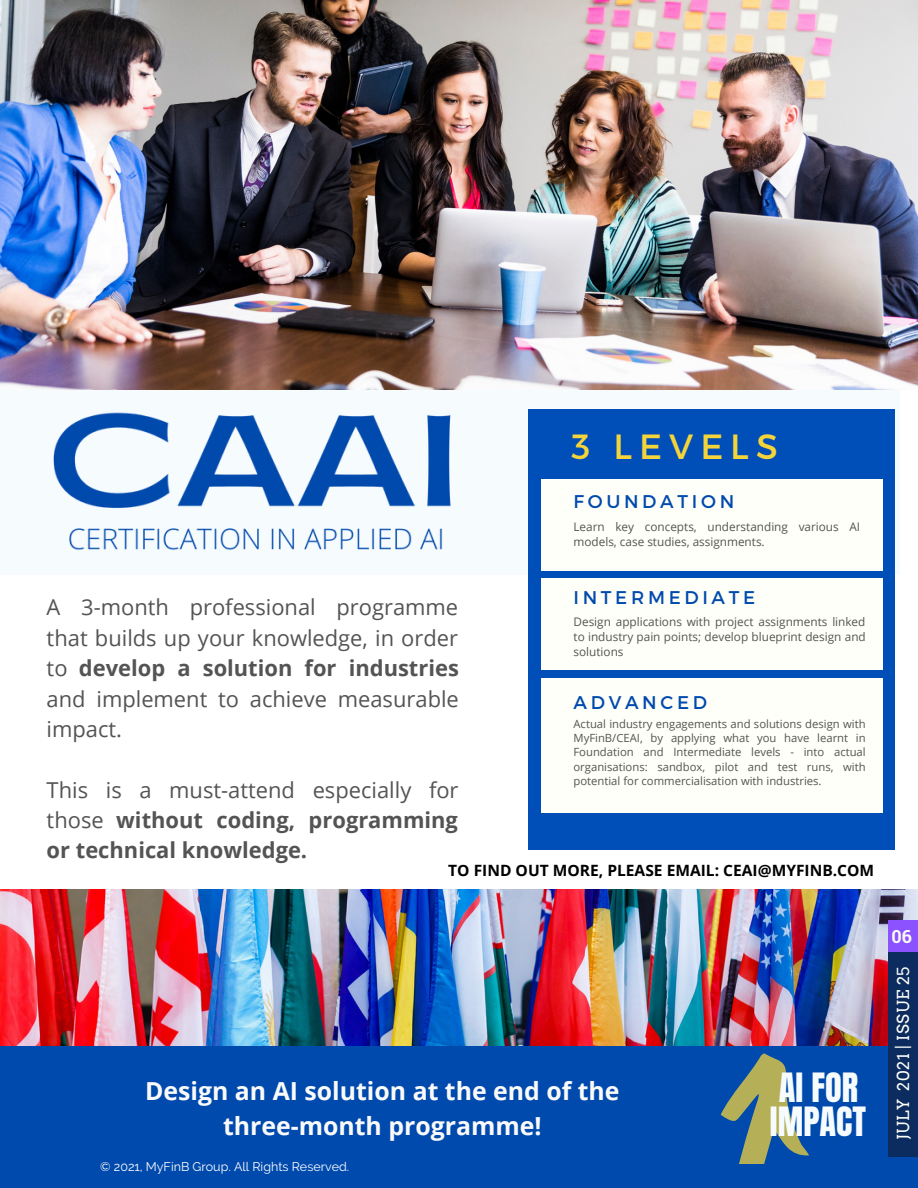
<style>
.page{position:relative;width:918px;height:1188px;background:#fff}
.page>*{position:absolute;margin:0;border:0;box-sizing:border-box;transform-origin:0 0}
.t1{font:34.95px "Montserrat";letter-spacing:.2em;color:#f3d43b}
.t2{font:34.35px/33.9px "Anton";color:#f6fbfe}
.t3{font:700 24.9px/34.3px "Open Sans";color:#fafafa;text-align:center}
.t4{font:21.9px/30.3px "Open Sans";color:#545454;text-align:justify}
.t5{font:700 21.9px/30.3px "Open Sans";color:#545454;text-align:justify}
.t6{font:18.45px "Montserrat";letter-spacing:.2em;color:#004aad}
.t7{font:700 18px "Roboto Slab";color:#fafafa}
.t8{font:16.65px "Arvo";letter-spacing:.03em;color:#fffff9}
.t9{font:700 15.6px "Open Sans";color:#000}
.t10{font:12.45px "Raleway";color:#fff}
.t11{font:11.85px/15.1px "Open Sans";color:#545454;text-align:justify}
.t12{font:11.25px/14.4px "Open Sans";color:#545454;text-align:justify}
.s1{font-weight:700}
.s2{font-weight:400}
</style>
<div class="page">
<img style="left:0;top:0;width:917px;height:389px">
<div style="left:0;top:390px;width:900px;height:184px;background:#f6fbfe"></div>
<div style="left:0;top:1045px;width:918px;height:143px;background:#004aad"></div>
<svg style="left:720px;top:1053px;width:89px;height:111px"></svg>
<img style="left:53px;top:412px;width:398px;height:138px">
<img style="left:0;top:890px;width:918px;height:155px">
<div style="left:528px;top:409px;width:367px;height:441px;background:#004eb7"></div>
<div style="left:541px;top:479px;width:342px;height:91px;background:#fffff9"></div>
<div style="left:541px;top:578px;width:342px;height:91px;background:#fffff9"></div>
<div style="left:541px;top:678px;width:342px;height:135px;background:#fffff9"></div>
<div style="left:888px;top:920px;width:30px;height:33px;background:#8c52ff"></div>
<div style="left:888px;top:953px;width:30px;height:204px;background:#0c2c60"></div>
<p class="t1" style="left:572px;top:424px;width:208px">3 LEVELS</p>
<p class="t6" style="left:574px;top:489px;width:162px">FOUNDATION</p>
<p class="t11" style="left:574px;top:519px;width:288px">Learn key concepts, understanding various AI models, case studies, assignments.</p>
<p class="t6" style="left:574px;top:585px;width:183px">INTERMEDIATE</p>
<p class="t4" style="left:47px;top:592px;width:414px">A 3-month professional programme that builds up your knowledge, in order to <span class="s1">develop a solution for industries </span>and implement to achieve measurable impact.</p>
<p class="t5" style="left:47px;top:774px;width:413px"><span class="s2">This is a must-attend especially for those</span> without coding, programming or technical knowledge.</p>
<p class="t11" style="left:574px;top:614px;width:294px">Design applications with project assignments linked to industry pain points; develop blueprint design and solutions</p>
<p class="t6" style="left:574px;top:690px;width:135px">ADVANCED</p>
<p class="t12" style="left:574px;top:716px;width:294px">Actual industry engagements and solutions design with MyFinB/CEAI, by applying what you have learnt in Foundation and Intermediate levels - into actual organisations: sandbox, pilot and test runs, with potential for commercialisation with industries.</p>
<p class="t9" style="left:448px;top:859px;width:427px">TO FIND OUT MORE, PLEASE EMAIL: CEAI@MYFINB.COM</p>
<p class="t3" style="left:145px;top:1074px;width:476px">Design an AI solution at the end of the three-month programme!</p>
<p class="t10" style="left:100px;top:1159px;width:251px">© 2021, MyFinB Group. All Rights Reserved.</p>
<p class="t2" style="left:770px;top:1071px;width:98px">AI FOR<br>IMPACT</p>
<p class="t7" style="left:892px;top:924px;width:22px">06</p>
<p class="t8" style="left:893px;top:1140px;width:175px;rotate:-90deg">JULY 2021 | ISSUE 25</p>
</div>
